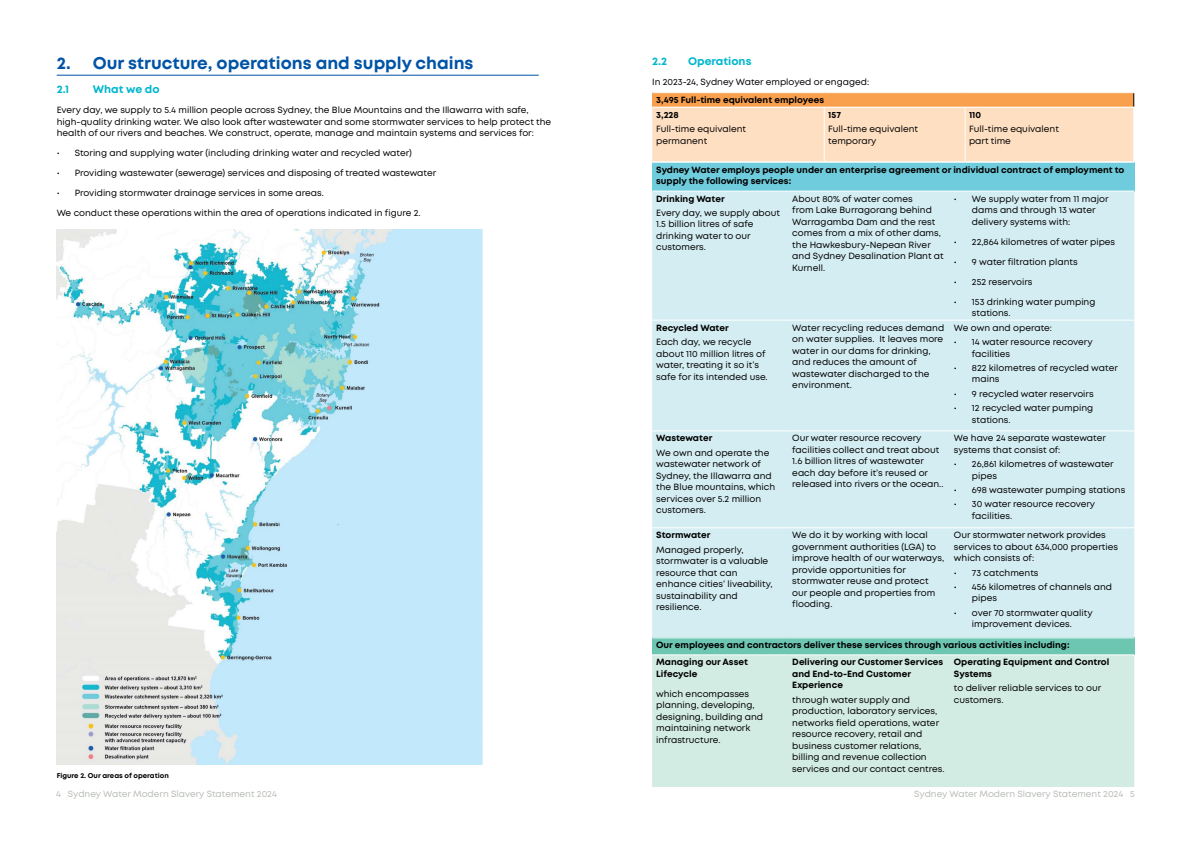
<style>
.page{position:relative;width:1191px;height:842px;background:#fff}
.page>*{position:absolute;margin:0;border:0;box-sizing:border-box;transform-origin:0 0}
.Section_heading{font:700 17px "Mont";color:#0054a6}
.Subheading{font:700 11px "Mont";color:#00b7ce}
.Body_copy{font:9px/11.5px "Mont";color:#000}
.Body_copy-2{font:700 9px/11.5px "Mont";color:#000}
.t1{font:9px "Mont";color:#b7bcb5}
.t2{font:700 7px "Mont";color:#000}
</style>
<div class="page">
<hr style="left:57px;top:75px;width:482px;height:1px;background:#0054a6">
<img style="left:57px;top:229px;width:426px;height:535px">
<div style="left:652px;top:162px;width:482px;height:29px;background:#6fccdc"></div>
<div style="left:652px;top:192px;width:482px;height:445px;background:#d4edf2"></div>
<div style="left:652px;top:638px;width:482px;height:17px;background:#6cc6b1"></div>
<div style="left:652px;top:655px;width:482px;height:132px;background:#d2ebe3"></div>
<hr style="left:652px;top:162px;width:136px;height:1px;background:#fff">
<hr style="left:788px;top:162px;width:162px;height:1px;background:#fff">
<hr style="left:950px;top:162px;width:184px;height:1px;background:#fff">
<hr style="left:652px;top:320px;width:136px;height:1px;background:#fff">
<hr style="left:788px;top:320px;width:162px;height:1px;background:#fff">
<hr style="left:950px;top:320px;width:184px;height:1px;background:#fff">
<hr style="left:652px;top:430px;width:136px;height:1px;background:#fff">
<hr style="left:788px;top:430px;width:162px;height:1px;background:#fff">
<hr style="left:950px;top:430px;width:184px;height:1px;background:#fff">
<hr style="left:652px;top:527px;width:136px;height:1px;background:#fff">
<hr style="left:788px;top:527px;width:162px;height:1px;background:#fff">
<hr style="left:950px;top:527px;width:184px;height:1px;background:#fff">
<hr style="left:652px;top:654px;width:136px;height:1px;background:#fff">
<hr style="left:788px;top:654px;width:162px;height:1px;background:#fff">
<hr style="left:950px;top:654px;width:184px;height:1px;background:#fff">
<svg style="left:652px;top:93px;width:482px;height:68px;background:#fcd2ab"></svg>
<hr style="left:964px;top:108px;width:1px;height:53px;background:#fff">
<hr style="left:1133px;top:108px;width:1px;height:53px;background:#fff">
<hr style="left:652px;top:107px;width:172px;height:1px;background:#fff">
<hr style="left:824px;top:107px;width:141px;height:1px;background:#fff">
<hr style="left:965px;top:107px;width:169px;height:1px;background:#fff">
<hr style="left:823px;top:108px;width:1px;height:53px;background:#fff">
<p class="Section_heading" style="left:57px;top:52px;width:418px">2. Our structure, operations and supply chains</p>
<p class="Subheading" style="left:57px;top:82px;width:14px">2.1</p>
<p class="Subheading" style="left:93px;top:82px;width:68px">What we do</p>
<p class="Body_copy" style="left:57px;top:104px;width:496px">Every day, we supply to 5.4 million people across Sydney, the Blue Mountains and the Illawarra with safe, high-quality drinking water. We also look after wastewater and some stormwater services to help protect the health of our rivers and beaches. We construct, operate, manage and maintain systems and services for:</p>
<p class="Body_copy" style="left:57px;top:147px;width:356px">• Storing and supplying water (including drinking water and recycled water)</p>
<p class="Body_copy" style="left:57px;top:167px;width:381px">• Providing wastewater (sewerage) services and disposing of treated wastewater</p>
<p class="Body_copy" style="left:57px;top:187px;width:269px">• Providing stormwater drainage services in some areas.</p>
<p class="Body_copy" style="left:57px;top:207px;width:365px">We conduct these operations within the area of operations indicated in figure 2.</p>
<p class="t2" style="left:57px;top:771px;width:114px">Figure 2. Our areas of operation</p>
<p class="Subheading" style="left:652px;top:54px;width:17px">2.2</p>
<p class="Subheading" style="left:688px;top:54px;width:65px">Operations</p>
<p class="Body_copy" style="left:652px;top:76px;width:218px">In 2023-24, Sydney Water employed or engaged:</p>
<p class="Body_copy-2" style="left:656px;top:94px;width:169px">3,495 Full-time equivalent employees</p>
<p class="Body_copy-2" style="left:656px;top:109px;width:24px">3,228</p>
<p class="Body_copy" style="left:656px;top:123px;width:91px">Full-time equivalent permanent</p>
<p class="Body_copy-2" style="left:828px;top:109px;width:14px">157</p>
<p class="Body_copy" style="left:828px;top:123px;width:91px">Full-time equivalent temporary</p>
<p class="Body_copy-2" style="left:969px;top:109px;width:14px">110</p>
<p class="Body_copy" style="left:969px;top:123px;width:91px">Full-time equivalent part time</p>
<p class="Body_copy-2" style="left:656px;top:164px;width:470px">Sydney Water employs people under an enterprise agreement or individual contract of employment to supply the following services:</p>
<p class="Body_copy-2" style="left:656px;top:193px;width:70px">Drinking Water</p>
<p class="Body_copy" style="left:656px;top:207px;width:125px">Every day, we supply about<br>1.5 billion litres of safe drinking water to our customers.</p>
<p class="Body_copy" style="left:792px;top:193px;width:153px">About 80% of water comes<br>from Lake Burragorang behind<br>Warragamba Dam and the rest comes from a mix of other dams, the Hawkesbury-Nepean River and Sydney Desalination Plant at<br>Kurnell.</p>
<p class="Body_copy" style="left:972px;top:193px;width:138px;text-indent:-18px">• We supply water from 11 major dams and through 13 water delivery systems with:</p>
<p class="Body_copy" style="left:954px;top:236px;width:163px">• 22,864 kilometres of water pipes</p>
<p class="Body_copy" style="left:954px;top:256px;width:125px">• 9 water filtration plants</p>
<p class="Body_copy" style="left:954px;top:276px;width:80px">• 252 reservoirs</p>
<p class="Body_copy" style="left:972px;top:296px;width:125px;text-indent:-18px">• 153 drinking water pumping stations.</p>
<p class="Body_copy-2" style="left:656px;top:322px;width:74px">Recycled Water</p>
<p class="Body_copy" style="left:656px;top:336px;width:113px">Each day, we recycle about 110 million litres of water, treating it so it’s safe for its intended use.</p>
<p class="Body_copy-2" style="left:656px;top:433px;width:58px">Wastewater</p>
<p class="Body_copy" style="left:656px;top:447px;width:121px">We own and operate the wastewater network of<br>Sydney, the Illawarra and the Blue mountains, which services over 5.2 million customers.</p>
<p class="Body_copy" style="left:792px;top:322px;width:153px">Water recycling reduces demand on water supplies. It leaves more water in our dams for drinking, and reduces the amount of wastewater discharged to the environment.</p>
<p class="Body_copy" style="left:954px;top:322px;width:100px">We own and operate:</p>
<p class="Body_copy" style="left:972px;top:336px;width:122px;text-indent:-18px">• 14 water resource recovery facilities</p>
<p class="Body_copy" style="left:972px;top:362px;width:147px;text-indent:-18px">• 822 kilometres of recycled water mains</p>
<p class="Body_copy" style="left:954px;top:388px;width:141px">• 9 recycled water reservoirs</p>
<p class="Body_copy" style="left:972px;top:402px;width:123px;text-indent:-18px">• 12 recycled water pumping stations.</p>
<p class="Body_copy" style="left:792px;top:433px;width:153px">Our water resource recovery facilities collect and treat about<br>1.6 billion litres of wastewater each day before it’s reused or released into rivers or the ocean..</p>
<p class="Body_copy" style="left:954px;top:433px;width:153px">We have 24 separate wastewater systems that consist of:</p>
<p class="Body_copy" style="left:972px;top:458px;width:143px;text-indent:-18px">• 26,861 kilometres of wastewater pipes</p>
<p class="Body_copy" style="left:954px;top:484px;width:173px">• 698 wastewater pumping stations</p>
<p class="Body_copy" style="left:972px;top:499px;width:125px;text-indent:-18px">• 30 water resource recovery facilities.</p>
<p class="Body_copy" style="left:792px;top:529px;width:153px">We do it by working with local government authorities (LGA) to improve health of our waterways, provide opportunities for stormwater reuse and protect our people and properties from flooding.</p>
<p class="Body_copy" style="left:954px;top:529px;width:165px">Our stormwater network provides services to about 634,000 properties which consists of:</p>
<p class="Body_copy-2" style="left:656px;top:529px;width:56px">Stormwater</p>
<p class="Body_copy" style="left:656px;top:544px;width:118px">Managed properly, stormwater is a valuable resource that can enhance cities’ liveability, sustainability and resilience.</p>
<p class="Body_copy" style="left:954px;top:567px;width:86px">• 73 catchments</p>
<p class="Body_copy" style="left:972px;top:581px;width:142px;text-indent:-18px">• 456 kilometres of channels and pipes</p>
<p class="Body_copy" style="left:954px;top:607px;width:140px;text-align:center">• over 70 stormwater quality improvement devices.</p>
<p class="Body_copy-2" style="left:656px;top:639px;width:415px">Our employees and contractors deliver these services through various activities including:</p>
<p class="Body_copy-2" style="left:656px;top:656px;width:93px">Managing our Asset<br>Lifecycle</p>
<p class="Body_copy" style="left:656px;top:688px;width:108px">which encompasses planning, developing, designing, building and maintaining network infrastructure.</p>
<p class="Body_copy-2" style="left:792px;top:656px;width:152px">Delivering our Customer Services and End-to-End Customer<br>Experience</p>
<p class="Body_copy" style="left:792px;top:694px;width:154px">through water supply and production, laboratory services, networks field operations, water resource recovery, retail and business customer relations, billing and revenue collection services and our contact centres.</p>
<p class="Body_copy-2" style="left:954px;top:656px;width:157px">Operating Equipment and Control<br>Systems</p>
<p class="Body_copy" style="left:954px;top:682px;width:149px">to deliver reliable services to our customers.</p>
<p class="t1" style="left:56px;top:788px;width:222px">4 Sydney Water Modern Slavery Statement 2024</p>
<p class="t1" style="left:914px;top:788px;width:222px">Sydney Water Modern Slavery Statement 2024 5</p>
</div>
